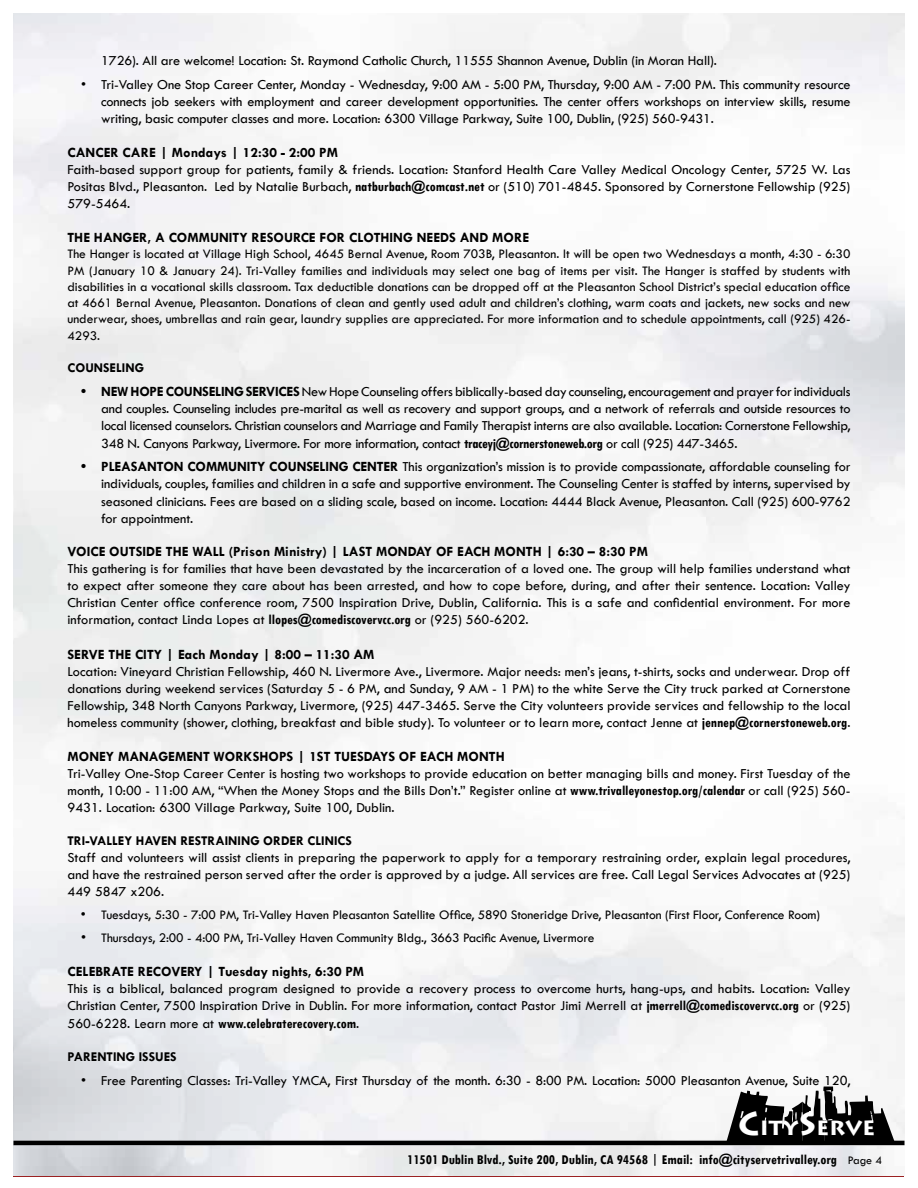
<style>
.page{position:relative;width:918px;height:1188px;background:#fff}
.page>*{position:absolute;margin:0;border:0;box-sizing:border-box;transform-origin:0 0}
.t1{font:700 24px "Lithos Pro";color:#fff}
.t2{font:14.25px/17.1px "Tw Cen";letter-spacing:-.01em;color:#000;text-align:justify}
.t3{font:700 14.25px "Tw Cen";color:#000}
.t4{font:700 condensed 14.25px "Tw Cen";color:#000}
.t5{font:13.5px/16.2px "Tw Cen";letter-spacing:-.01em;color:#000;text-align:justify}
.t6{font:700 13.5px "Tw Cen";color:#000}
.s1{font-weight:700;font-stretch:condensed}
.s2{font-weight:700}
.s3{font-size:14.25px}
.s4{font-size:33px}
.s5{font-weight:400;font-stretch:normal;font-size:12px}
</style>
<div class="page">
<div style="left:14px;top:1142px;width:890px;height:35px;background:#9b2122"></div>
<img style="left:14px;top:1146px;width:890px;height:30px">
<img style="left:14px;top:14px;width:890px;height:1132px">
<hr style="left:14px;top:1141px;width:890px;height:4px;background:#000">
<svg style="left:726px;top:1087px;width:169px;height:54px"></svg>
<p class="t2" style="left:101px;top:52px;width:617px">1726). All are welcome! Location: St. Raymond Catholic Church, 11555 Shannon Avenue, Dublin (in Moran Hall).</p>
<p class="t2" style="left:101px;top:76px;width:751px;text-indent:-20px">• Tri-Valley One Stop Career Center, Monday - Wednesday, 9:00 AM - 5:00 PM, Thursday, 9:00 AM - 7:00 PM. This community resource connects job seekers with employment and career development opportunities. The center offers workshops on interview skills, resume writing, basic computer classes and more. Location: 6300 Village Parkway, Suite 100, Dublin, (925) 560-9431.</p>
<p class="t3" style="left:68px;top:144px;width:272px">CANCER CARE | Mondays | 12:30 - 2:00 PM</p>
<p class="t2" style="left:68px;top:161px;width:785px">Faith-based support group for patients, family &amp; friends. Location: Stanford Health Care Valley Medical Oncology Center, 5725 W. Las Positas Blvd., Pleasanton. Led by Natalie Burbach, <span class="s1">natburbach@comcast.net</span> or (510) 701-4845. Sponsored by Cornerstone Fellowship (925)<br>579-5464.</p>
<p class="t3" style="left:68px;top:229px;width:463px">THE HANGER, A COMMUNITY RESOURCE FOR CLOTHING NEEDS AND MORE</p>
<p class="t5" style="left:68px;top:246px;width:785px">The Hanger is located at Village High School, 4645 Bernal Avenue, Room 703B, Pleasanton. It will be open two Wednesdays a month, 4:30 - 6:30<br>PM (January 10 &amp; January 24). Tri-Valley families and individuals may select one bag of items per visit. The Hanger is staffed by students with disabilities in a vocational skills classroom. Tax deductible donations can be dropped off at the Pleasanton School District’s special education office at 4661 Bernal Avenue, Pleasanton. Donations of clean and gently used adult and children’s clothing, warm coats and jackets, new socks and new underwear, shoes, umbrellas and rain gear, laundry supplies are appreciated. For more information and to schedule appointments, call (925) 426- 4293.</p>
<p class="t6" style="left:68px;top:360px;width:78px">COUNSELING</p>
<p class="t2" style="left:101px;top:383px;width:751px;text-indent:-20px"><span class="s2">• NEW HOPE COUNSELING SERVICES</span> New Hope Counseling offers biblically-based day counseling, encouragement and prayer for individuals and couples. Counseling includes pre-marital as well as recovery and support groups, and a network of referrals and outside resources to local licensed counselors. Christian counselors and Marriage and Family Therapist interns are also available. Location: Cornerstone Fellowship, 348 N. Canyons Parkway, Livermore. For more information, contact <span class="s1">traceyj@cornerstoneweb.org</span> or call (925) 447-3465.</p>
<p class="t2" style="left:101px;top:458px;width:751px;text-indent:-20px"><span class="s2">• PLEASANTON COMMUNITY COUNSELING CENTER</span> This organization’s mission is to provide compassionate, affordable counseling for individuals, couples, families and children in a safe and supportive environment. The Counseling Center is staffed by interns, supervised by seasoned clinicians. Fees are based on a sliding scale, based on income. Location: 4444 Black Avenue, Pleasanton. Call (925) 600-9762 for appointment.</p>
<p class="t3" style="left:68px;top:543px;width:582px">VOICE OUTSIDE THE WALL (Prison Ministry) | LAST MONDAY OF EACH MONTH | 6:30 – 8:30 PM</p>
<p class="t2" style="left:68px;top:560px;width:785px">This gathering is for families that have been devastated by the incarceration of a loved one. The group will help families understand what to expect after someone they care about has been arrested, and how to cope before, during, and after their sentence. Location: Valley Christian Center office conference room, 7500 Inspiration Drive, Dublin, California. This is a safe and confidential environment. For more information, contact Linda Lopes at <span class="s1">llopes@comediscovervcc.org</span> or (925) 560-6202.</p>
<p class="t3" style="left:68px;top:646px;width:309px">SERVE THE CITY | Each Monday | 8:00 – 11:30 AM</p>
<p class="t2" style="left:68px;top:663px;width:785px">Location: Vineyard Christian Fellowship, 460 N. Livermore Ave., Livermore. Major needs: men’s jeans, t-shirts, socks and underwear. Drop off donations during weekend services (Saturday 5 - 6 PM, and Sunday, 9 AM - 1 PM) to the white Serve the City truck parked at Cornerstone Fellowship, 348 North Canyons Parkway, Livermore, (925) 447-3465. Serve the City volunteers provide services and fellowship to the local homeless community (shower, clothing, breakfast and bible study). To volunteer or to learn more, contact Jenne at <span class="s1">jennep@cornerstoneweb.org</span>.</p>
<p class="t3" style="left:68px;top:748px;width:439px">MONEY MANAGEMENT WORKSHOPS | 1ST TUESDAYS OF EACH MONTH</p>
<p class="t2" style="left:67px;top:765px;width:785px">Tri-Valley One-Stop Career Center is hosting two workshops to provide education on better managing bills and money. First Tuesday of the month, 10:00 - 11:00 AM, “When the Money Stops and the Bills Don’t.” Register online at <span class="s1">www.trivalleyonestop.org/calendar</span> or call (925) 560- 9431. Location: 6300 Village Parkway, Suite 100, Dublin.</p>
<p class="t6" style="left:68px;top:833px;width:286px">TRI-VALLEY HAVEN RESTRAINING ORDER CLINICS</p>
<p class="t2" style="left:68px;top:849px;width:785px">Staff and volunteers will assist clients in preparing the paperwork to apply for a temporary restraining order, explain legal procedures, and have the restrained person served after the order is approved by a judge. All services are free. Call Legal Services Advocates at (925)<br>449 5847 x206.</p>
<p class="t5" style="left:81px;top:907px;width:741px"><span class="s3">•</span> Tuesdays, 5:30 - 7:00 PM, Tri-Valley Haven Pleasanton Satellite Office, 5890 Stoneridge Drive, Pleasanton (First Floor, Conference Room)</p>
<p class="t5" style="left:81px;top:930px;width:515px"><span class="s3">•</span> Thursdays, 2:00 - 4:00 PM, Tri-Valley Haven Community Bldg., 3663 Pacific Avenue, Livermore</p>
<p class="t3" style="left:68px;top:963px;width:298px">CELEBRATE RECOVERY | Tuesday nights, 6:30 PM</p>
<p class="t2" style="left:68px;top:980px;width:785px">This is a biblical, balanced program designed to provide a recovery process to overcome hurts, hang-ups, and habits. Location: Valley Christian Center, 7500 Inspiration Drive in Dublin. For more information, contact Pastor Jimi Merrell at <span class="s1">jmerrell@comediscovervcc.org</span> or (925)<br>560-6228. Learn more at <span class="s1">www.celebraterecovery.com</span>.</p>
<p class="t6" style="left:68px;top:1049px;width:111px">PARENTING ISSUES</p>
<p class="t2" style="left:81px;top:1072px;width:771px">• Free Parenting Classes: Tri-Valley YMCA, First Thursday of the month. 6:30 - 8:00 PM. Location: 5000 Pleasanton Avenue, Suite 120,</p>
<h1 class="t1" style="left:738px;top:1112px;width:139px"><span class="s4">C</span>ity<span class="s4">S</span>erve</h1>
<p class="t4" style="left:407px;top:1151px;width:476px">11501 Dublin Blvd., Suite 200, Dublin, CA 94568 | Email: info@cityservetrivalley.org <span class="s5">Page 4</span></p>
</div>
